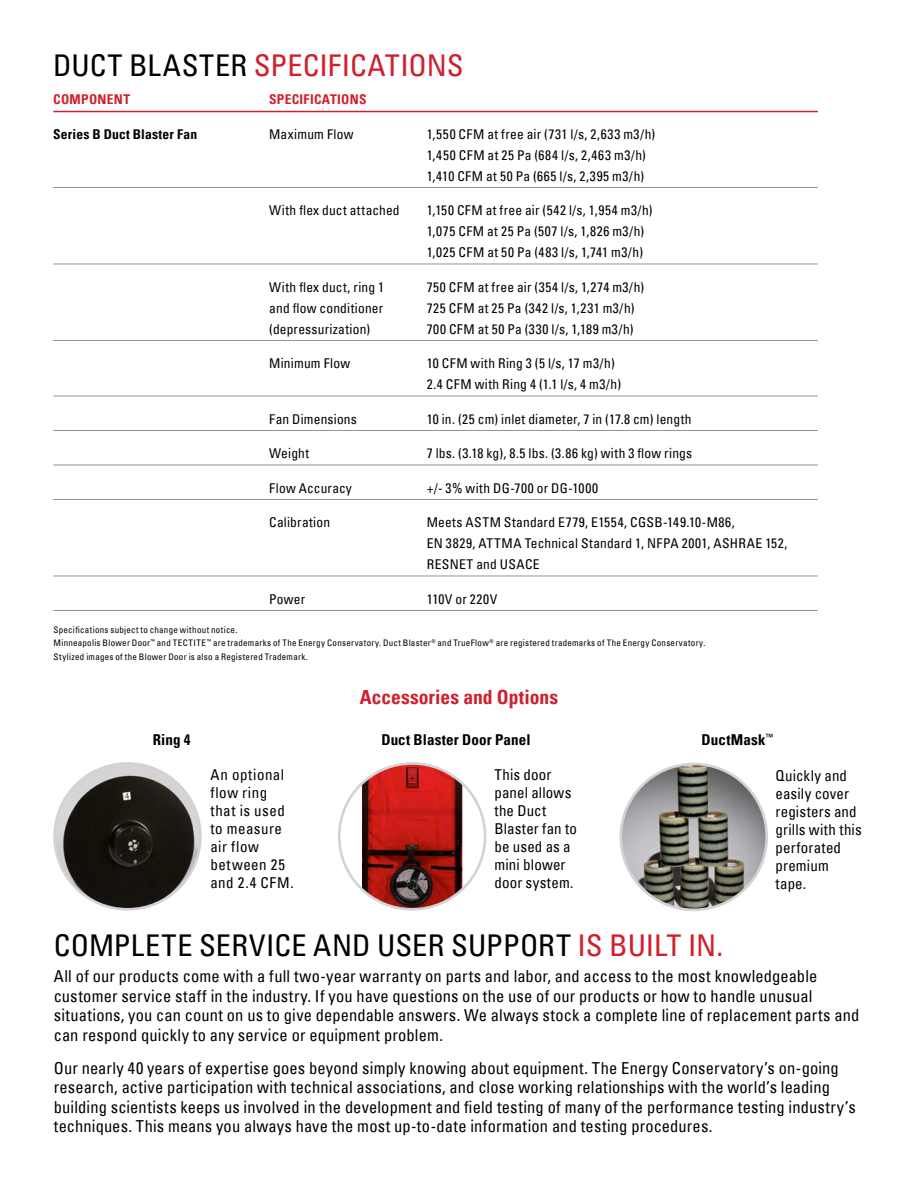
<style>
.page{position:relative;width:918px;height:1188px;background:#fff}
.page>*{position:absolute;margin:0;border:0;box-sizing:border-box;transform-origin:0 0}
.t1{font:condensed 30px "Univers";letter-spacing:.005em;color:#000}
.t2{font:condensed 30px "Univers";letter-spacing:.005em;color:#d0202e}
.t3{font:700 condensed 19.5px "Univers";letter-spacing:.005em;color:#d0202e}
.t4{font:condensed 16.5px/19.5px "Univers";letter-spacing:.01em;color:#000}
.t5{font:condensed 15px/18px "Univers";letter-spacing:.015em;color:#000}
.t6{font:condensed 15px/18px "Univers";letter-spacing:.035em;color:#000}
.t7{font:700 condensed 15px "Univers";letter-spacing:.01em;color:#000}
.t8{font:condensed 13.5px/21px "Univers";letter-spacing:.025em;color:#000}
.t9{font:condensed 13.5px/21px "Univers";letter-spacing:.045em;color:#000}
.t10{font:700 condensed 13.5px "Univers";letter-spacing:.02em;color:#d0202e}
.t11{font:700 condensed 13.5px "Univers";letter-spacing:.015em;color:#000}
.t12{font:condensed 9px/13.5px "Univers";letter-spacing:.03em;color:#000}
.s1{color:#000}
.s2{color:#d0202e}
</style>
<div class="page">
<img style="left:55px;top:763px;width:145px;height:146px;border-radius:73px">
<div style="left:53px;top:762px;width:149px;height:149px;border:3px solid #d1d3d4;border-radius:50%"></div>
<img style="left:362px;top:763px;width:100px;height:144px">
<div style="left:338px;top:762px;width:148px;height:149px;border:3px solid #d1d3d4;border-radius:50%"></div>
<hr style="left:53px;top:111px;width:765px;height:1px;background:#d0202e">
<hr style="left:53px;top:187px;width:765px;height:1px;background:#939598">
<hr style="left:53px;top:264px;width:765px;height:1px;background:#939598">
<hr style="left:53px;top:340px;width:765px;height:1px;background:#939598">
<hr style="left:53px;top:396px;width:765px;height:1px;background:#939598">
<hr style="left:53px;top:430px;width:765px;height:1px;background:#939598">
<hr style="left:53px;top:465px;width:765px;height:1px;background:#939598">
<hr style="left:53px;top:499px;width:765px;height:1px;background:#939598">
<hr style="left:53px;top:576px;width:765px;height:1px;background:#939598">
<hr style="left:53px;top:610px;width:765px;height:1px;background:#939598">
<img style="left:621px;top:764px;width:146px;height:146px;border-radius:73px">
<div style="left:620px;top:763px;width:148px;height:148px;border:3px solid #d1d3d4;border-radius:50%"></div>
<h1 class="t2" style="left:53px;top:54px;width:412px"><span class="s1">DUCT BLASTER</span> SPECIFICATIONS</h1>
<p class="t10" style="left:53px;top:94px;width:78px">COMPONENT</p>
<p class="t10" style="left:269px;top:94px;width:99px">SPECIFICATIONS</p>
<p class="t11" style="left:53px;top:129px;width:145px">Series B Duct Blaster Fan</p>
<p class="t8" style="left:269px;top:123px;width:86px">Maximum Flow</p>
<p class="t9" style="left:427px;top:123px;width:230px">1,550 CFM at free air (731 l/s, 2,633 m3/h)<br>1,450 CFM at 25 Pa (684 l/s, 2,463 m3/h)<br>1,410 CFM at 50 Pa (665 l/s, 2,395 m3/h)</p>
<p class="t8" style="left:269px;top:200px;width:132px">With flex duct attached</p>
<p class="t8" style="left:427px;top:200px;width:227px">1,150 CFM at free air (542 l/s, 1,954 m3/h)<br>1,075 CFM at 25 Pa (507 l/s, 1,826 m3/h)<br>1,025 CFM at 50 Pa (483 l/s, 1,741 m3/h)</p>
<p class="t8" style="left:269px;top:276px;width:116px">With flex duct, ring 1</p>
<p class="t8" style="left:427px;top:276px;width:219px">750 CFM at free air (354 l/s, 1,274 m3/h)</p>
<p class="t8" style="left:269px;top:297px;width:116px">and flow conditioner</p>
<p class="t8" style="left:427px;top:297px;width:209px">725 CFM at 25 Pa (342 l/s, 1,231 m3/h)</p>
<p class="t8" style="left:269px;top:318px;width:103px">(depressurization)</p>
<p class="t9" style="left:427px;top:318px;width:208px">700 CFM at 50 Pa (330 l/s, 1,189 m3/h)</p>
<p class="t8" style="left:269px;top:353px;width:83px">Minimum Flow</p>
<p class="t8" style="left:427px;top:353px;width:196px">10 CFM with Ring 3 (5 l/s, 17 m3/h)<br>2.4 CFM with Ring 4 (1.1 l/s, 4 m3/h)</p>
<p class="t8" style="left:269px;top:408px;width:89px">Fan Dimensions</p>
<p class="t8" style="left:427px;top:408px;width:266px">10 in. (25 cm) inlet diameter, 7 in (17.8 cm) length</p>
<p class="t8" style="left:269px;top:443px;width:41px">Weight</p>
<p class="t8" style="left:427px;top:443px;width:267px">7 lbs. (3.18 kg), 8.5 lbs. (3.86 kg) with 3 flow rings</p>
<p class="t8" style="left:269px;top:477px;width:84px">Flow Accuracy</p>
<p class="t8" style="left:427px;top:477px;width:173px">+/- 3% with DG-700 or DG-1000</p>
<p class="t8" style="left:269px;top:512px;width:62px">Calibration</p>
<p class="t8" style="left:427px;top:512px;width:362px">Meets ASTM Standard E779, E1554, CGSB-149.10-M86,<br>EN 3829, ATTMA Technical Standard 1, NFPA 2001, ASHRAE 152,<br>RESNET and USACE</p>
<p class="t8" style="left:269px;top:588px;width:38px">Power</p>
<p class="t8" style="left:427px;top:588px;width:72px">110V or 220V</p>
<p class="t12" style="left:54px;top:623px;width:653px">Specifications subject to change without notice.<br>Minneapolis Blower Door<sup>™</sup> and TECTITE <sup>™</sup> are trademarks of The Energy Conservatory. Duct Blaster<sup>®</sup> and TrueFlow<sup>®</sup> are registered trademarks of The Energy Conservatory.<br>Stylized images of the Blower Door is also a Registered Trademark.</p>
<p class="t3" style="left:360px;top:690px;width:200px">Accessories and Options</p>
<p class="t7" style="left:153px;top:734px;width:39px">Ring 4</p>
<p class="t7" style="left:381px;top:734px;width:151px">Duct Blaster Door Panel</p>
<p class="t7" style="left:702px;top:734px;width:73px">DuctMask<sup>™</sup></p>
<p class="t6" style="left:210px;top:767px;width:85px">An optional flow ring that is used to measure air flow between 25 and 2.4 CFM.</p>
<p class="t5" style="left:494px;top:767px;width:84px">This door panel allows the Duct<br>Blaster fan to be used as a mini blower door system.</p>
<p class="t5" style="left:776px;top:768px;width:88px">Quickly and easily cover registers and grills with this perforated premium tape.</p>
<h1 class="t1" style="left:54px;top:934px;width:671px">COMPLETE SERVICE AND USER SUPPORT <span class="s2">IS BUILT IN.</span></h1>
<p class="t4" style="left:54px;top:966px;width:807px">All of our products come with a full two-year warranty on parts and labor, and access to the most knowledgeable customer service staff in the industry. If you have questions on the use of our products or how to handle unusual situations, you can count on us to give dependable answers. We always stock a complete line of replacement parts and can respond quickly to any service or equipment problem.</p>
<p class="t4" style="left:54px;top:1058px;width:803px">Our nearly 40 years of expertise goes beyond simply knowing about equipment. The Energy Conservatory’s on-going research, active participation with technical associations, and close working relationships with the world’s leading building scientists keeps us involved in the development and field testing of many of the performance testing industry’s techniques. This means you always have the most up-to-date information and testing procedures.</p>
</div>
